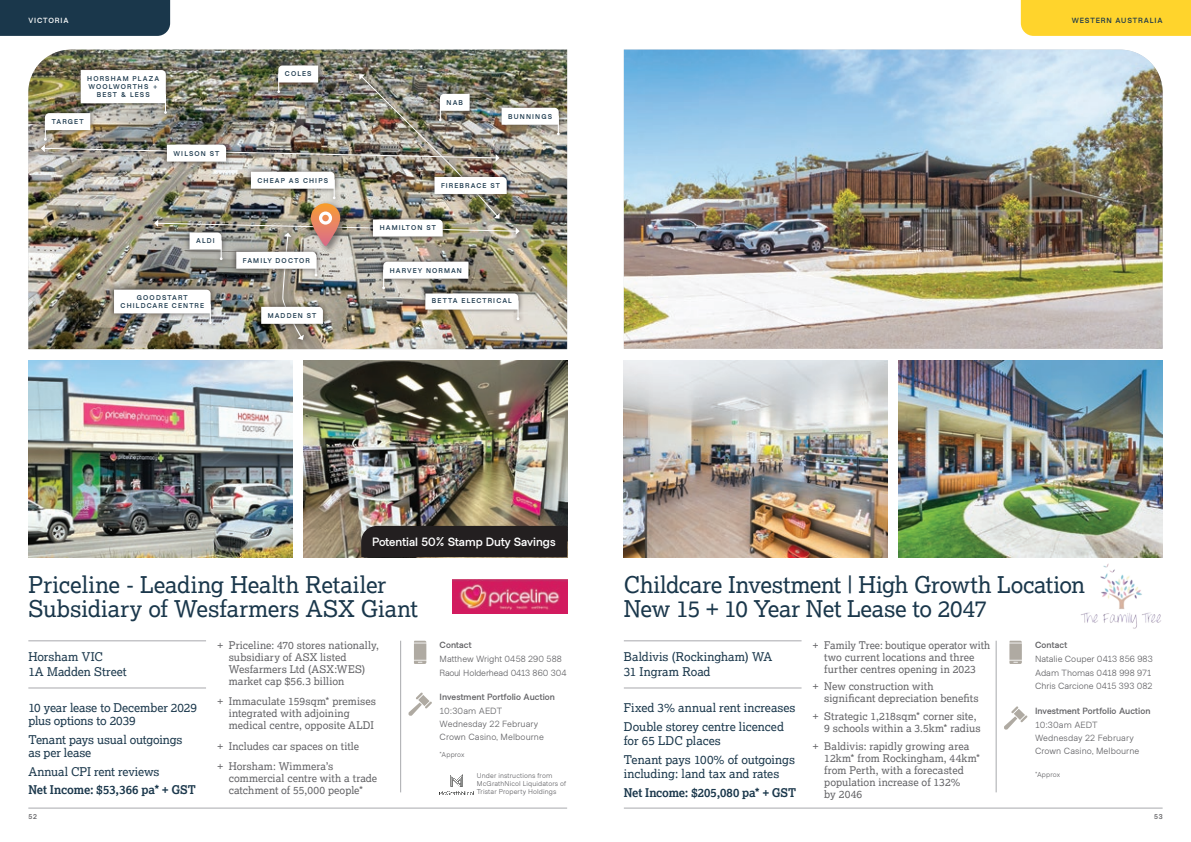
<style>
.page{position:relative;width:1191px;height:842px;background:#fff}
.page>*{position:absolute;margin:0;border:0;box-sizing:border-box;transform-origin:0 0}
.t1{font:23px/24px "Lexia";letter-spacing:-.01em;color:#1a374b}
.t2{font:12px/13px "Lexia";letter-spacing:-.005em;color:#1a374b}
.t3{font:700 12px "Lexia";letter-spacing:-.005em;color:#1a374b}
.t4{font:700 12px "Metro Sans";color:#fff}
.t5{font:10.5px/12px "Lexia";letter-spacing:.005em;color:#636366}
.t6{font:9px/13px "Metro Sans";letter-spacing:.005em;color:#636366}
.t7{font:700 9px "Metro Sans";letter-spacing:.01em;color:#636366}
.t8{font:700 7.5px "Metro Sans";letter-spacing:.12em;color:#1a374b}
.t9{font:700 7.5px "Metro Sans";letter-spacing:.115em;color:#fff}
.t10{font:700 7px/8px "Metro Sans";letter-spacing:.165em;color:#1a374b;text-align:center}
.t11{font:7px/8px "Metro Sans";letter-spacing:.02em;color:#636366}
.t12{font:700 7px "Metro Sans";color:#636366}
</style>
<div class="page">
<hr style="left:400px;top:641px;width:1px;height:151px;background:#a8a9ad">
<svg style="left:414px;top:641px;width:12px;height:23px"></svg>
<svg style="left:408px;top:692px;width:24px;height:24px"></svg>
<hr style="left:28px;top:641px;width:178px;height:1px;background:#a8a9ad">
<hr style="left:28px;top:688px;width:178px;height:1px;background:#a8a9ad">
<img style="left:452px;top:579px;width:115px;height:34px">
<img style="left:28px;top:360px;width:264px;height:197px">
<img style="left:303px;top:360px;width:264px;height:197px">
<img style="left:28px;top:50px;width:539px;height:299px">
<div style="left:496px;top:102px;width:69px;height:38px;background:#231f20;opacity:.75"></div>
<div style="left:272px;top:60px;width:52px;height:38px;background:#231f20;opacity:.75"></div>
<div style="left:39px;top:108px;width:57px;height:38px;background:#231f20;opacity:.75"></div>
<div style="left:277px;top:228px;width:32px;height:117px;background:#231f20;opacity:.75"></div>
<img style="left:41px;top:65px;width:519px;height:275px">
<img style="left:439px;top:774px;width:34px;height:20px">
<hr style="left:28px;top:808px;width:539px;height:1px;background:#a8a9ad">
<div style="left:361px;top:526px;width:206px;height:31px;background:#231f20"></div>
<div style="left:0;top:0;width:170px;height:36px;background:#1a374b"></div>
<hr style="left:624px;top:641px;width:177px;height:1px;background:#a8a9ad">
<hr style="left:624px;top:688px;width:177px;height:1px;background:#a8a9ad">
<hr style="left:996px;top:641px;width:1px;height:151px;background:#a8a9ad">
<svg style="left:1009px;top:641px;width:12px;height:23px"></svg>
<svg style="left:1004px;top:706px;width:23px;height:24px"></svg>
<img style="left:1081px;top:563px;width:80px;height:66px">
<img style="left:624px;top:360px;width:263px;height:197px">
<img style="left:899px;top:360px;width:263px;height:197px">
<img style="left:624px;top:50px;width:538px;height:299px">
<hr style="left:624px;top:808px;width:538px;height:1px;background:#a8a9ad">
<div style="left:1020px;top:0;width:171px;height:36px;background:#ffd42c"></div>
<p class="t9" style="left:28px;top:16px;width:42px">VICTORIA</p>
<p class="t10" style="left:87px;top:75px;width:73px">HORSHAM PLAZA<br>WOOLWORTHS +<br>BEST &amp; LESS</p>
<p class="t10" style="left:52px;top:118px;width:33px">TARGET</p>
<p class="t10" style="left:174px;top:149px;width:47px">WILSON ST</p>
<p class="t10" style="left:196px;top:237px;width:20px">ALDI</p>
<p class="t10" style="left:285px;top:70px;width:28px">COLES</p>
<p class="t10" style="left:257px;top:176px;width:72px">CHEAP AS CHIPS</p>
<p class="t10" style="left:243px;top:256px;width:68px">FAMILY DOCTOR</p>
<p class="t10" style="left:446px;top:99px;width:18px">NAB</p>
<p class="t10" style="left:508px;top:113px;width:45px">BUNNINGS</p>
<p class="t10" style="left:441px;top:182px;width:60px">FIREBRACE ST</p>
<p class="t10" style="left:380px;top:224px;width:58px">HAMILTON ST</p>
<p class="t10" style="left:390px;top:266px;width:74px">HARVEY NORMAN</p>
<p class="t10" style="left:121px;top:293px;width:85px">GOODSTART<br>CHILDCARE CENTRE</p>
<p class="t10" style="left:432px;top:297px;width:81px">BETTA ELECTRICAL</p>
<p class="t10" style="left:268px;top:312px;width:50px">MADDEN ST</p>
<p class="t8" style="left:1071px;top:16px;width:92px">WESTERN AUSTRALIA</p>
<p class="t4" style="left:372px;top:535px;width:185px">Potential 50% Stamp Duty Savings</p>
<h1 class="t1" style="left:28px;top:572px;width:391px">Priceline - Leading Health Retailer<br>Subsidiary of Wesfarmers ASX Giant</h1>
<h1 class="t1" style="left:624px;top:572px;width:463px">Childcare Investment | High Growth Location<br>New 15 + 10 Year Net Lease to 2047</h1>
<p class="t2" style="left:28px;top:648px;width:100px;line-height:15px">Horsham VIC<br>1A Madden Street</p>
<p class="t2" style="left:28px;top:701px;width:170px">10 year lease to December 2029 plus options to 2039</p>
<p class="t2" style="left:28px;top:733px;width:156px">Tenant pays usual outgoings as per lease</p>
<p class="t2" style="left:28px;top:764px;width:133px">Annual CPI rent reviews</p>
<p class="t3" style="left:28px;top:782px;width:169px">Net Income: $53,366 pa* + GST</p>
<p class="t5" style="left:229px;top:639px;width:152px;text-indent:-11px">+ Priceline: 470 stores nationally, subsidiary of ASX listed<br>Wesfarmers Ltd (ASX:WES) market cap $56.3 billion</p>
<p class="t5" style="left:229px;top:695px;width:149px;text-indent:-11px">+ Immaculate 159sqm* premises integrated with adjoining medical centre, opposite ALDI</p>
<p class="t5" style="left:217px;top:735px;width:143px;line-height:20.5px">+ Includes car spaces on title + Horsham: Wimmera’s</p>
<p class="t5" style="left:229px;top:772px;width:150px">commercial centre with a trade catchment of 55,000 people*</p>
<p class="t7" style="left:439px;top:639px;width:34px">Contact</p>
<p class="t6" style="left:439px;top:652px;width:129px;line-height:13.8px">Matthew Wright 0458 290 588<br>Raoul Holderhead 0413 860 304</p>
<p class="t7" style="left:439px;top:691px;width:117px">Investment Portfolio Auction</p>
<p class="t6" style="left:439px;top:705px;width:106px">10:30am AEDT<br>Wednesday 22 February<br>Crown Casino, Melbourne</p>
<p class="t11" style="left:439px;top:751px;width:27px">*Approx</p>
<p class="t11" style="left:477px;top:772px;width:91px">Under instructions from<br>McGrathNicol Liquidators of<br>Tristar Property Holdings</p>
<p class="t2" style="left:624px;top:648px;width:150px;line-height:15px">Baldivis (Rockingham) WA<br>31 Ingram Road</p>
<p class="t2" style="left:624px;top:698px;width:173px;line-height:19.2px">Fixed 3% annual rent increases<br>Double storey centre licenced</p>
<p class="t2" style="left:624px;top:731px;width:173px;line-height:19.2px">for 65 LDC places<br>Tenant pays 100% of outgoings</p>
<p class="t2" style="left:624px;top:766px;width:157px">including: land tax and rates</p>
<p class="t3" style="left:624px;top:785px;width:174px">Net Income: $205,080 pa* + GST</p>
<p class="t5" style="left:813px;top:639px;width:179px;text-align:center">+ Family Tree: boutique operator with two current locations and three further centres opening in 2023</p>
<p class="t5" style="left:824px;top:680px;width:156px;text-indent:-11px">+ New construction with significant depreciation benefits</p>
<p class="t5" style="left:824px;top:710px;width:158px;text-indent:-11px">+ Strategic 1,218sqm* corner site,<br>9 schools within a 3.5km* radius</p>
<p class="t5" style="left:824px;top:740px;width:157px;text-indent:-11px">+ Baldivis: rapidly growing area<br>12km* from Rockingham, 44km* from Perth, with a forecasted population increase of 132%<br>by 2046</p>
<p class="t7" style="left:1035px;top:639px;width:34px">Contact</p>
<p class="t6" style="left:1035px;top:652px;width:119px;line-height:13.8px;text-align:justify">Natalie Couper 0413 856 983<br>Adam Thomas 0418 998 971<br>Chris Carcione 0415 393 082</p>
<p class="t7" style="left:1035px;top:705px;width:117px">Investment Portfolio Auction</p>
<p class="t6" style="left:1035px;top:719px;width:106px">10:30am AEDT<br>Wednesday 22 February<br>Crown Casino, Melbourne</p>
<p class="t11" style="left:1035px;top:770px;width:27px">*Approx</p>
<p class="t12" style="left:28px;top:813px;width:10px">52</p>
<p class="t12" style="left:1154px;top:813px;width:10px">53</p>
</div>
